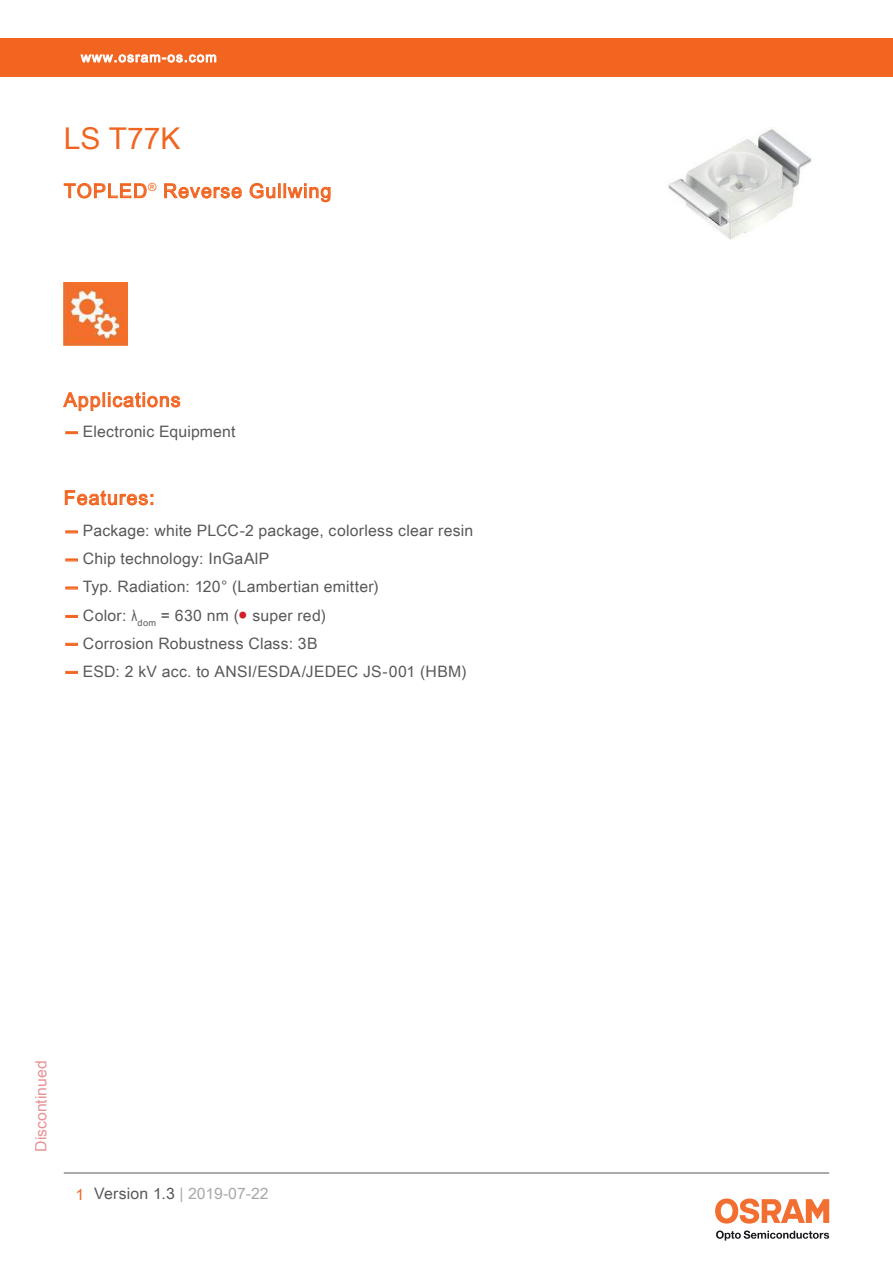
<style>
.page{position:relative;width:893px;height:1263px;background:#fff}
.page>*{position:absolute;margin:0;border:0;box-sizing:border-box;transform-origin:0 0}
.t1{font:30px "Arial Unicode MS";color:#f16521}
.t2{font:19.5px "Arial Unicode MS";letter-spacing:.055em;color:#f16521}
.t3{font:15.75px "Arial Unicode MS";letter-spacing:.015em;color:#57585a}
.t4{font:15.75px "Arial Unicode MS";color:#a7a9ab}
.t5{font:15.75px "Arial Unicode MS";color:#d12229}
.t6{font:13.5px "Arial Unicode MS";letter-spacing:.085em;color:#fff}
.s1{font-family:"Helvetica Neue LT Pro";font-weight:700;color:#f16521}
.s2{font-family:"Arial"}
.s3{color:#d12229}
.s4{color:#f16521}
.s5{color:#57585a}
</style>
<div class="page">
<hr style="left:64px;top:1173px;width:765px;height:1px;background:#57585a">
<svg style="left:716px;top:1230px;width:113px;height:10px"></svg>
<svg style="left:715px;top:1198px;width:114px;height:25px"></svg>
<div style="left:0;top:38px;width:893px;height:39px;background:#f16521"></div>
<svg style="left:80px;top:54px;width:137px;height:9px"></svg>
<svg style="left:63px;top:392px;width:118px;height:19px"></svg>
<img style="left:668px;top:128px;width:144px;height:112px">
<svg style="left:63px;top:183px;width:84px;height:16px"></svg>
<svg style="left:164px;top:183px;width:78px;height:16px"></svg>
<svg style="left:249px;top:183px;width:27px;height:16px"></svg>
<div style="left:278px;top:183px;width:3px;height:15px;border:1px solid #f16521"></div>
<svg style="left:284px;top:183px;width:47px;height:20px"></svg>
<img style="left:64px;top:282px;width:63px;height:64px">
<svg style="left:66px;top:432px;width:11px;height:2px"></svg>
<svg style="left:65px;top:490px;width:88px;height:16px"></svg>
<svg style="left:66px;top:531px;width:11px;height:2px"></svg>
<svg style="left:66px;top:559px;width:11px;height:2px"></svg>
<svg style="left:66px;top:587px;width:11px;height:2px"></svg>
<svg style="left:66px;top:615px;width:11px;height:2px"></svg>
<svg style="left:66px;top:643px;width:11px;height:2px"></svg>
<svg style="left:66px;top:671px;width:11px;height:2px"></svg>
<p class="t6" style="left:81px;top:52px;width:137px">www.osram-os.com</p>
<h1 class="t1" style="left:64px;top:127px;width:118px">LS T77K</h1>
<p class="t2" style="left:64px;top:183px;width:269px">TOPLED<sup>®</sup> Reverse Gullwing</p>
<p class="t2" style="left:64px;top:392px;width:118px">Applications</p>
<p class="t3" style="left:64px;top:426px;width:173px"><span class="s1">—</span> Electronic Equipment</p>
<p class="t2" style="left:64px;top:490px;width:92px">Features:</p>
<p class="t3" style="left:64px;top:525px;width:411px"><span class="s1">—</span> Package: white PLCC-2 package, colorless clear resin</p>
<p class="t3" style="left:64px;top:553px;width:207px"><span class="s1">—</span> Chip technology: InGaAlP</p>
<p class="t3" style="left:64px;top:581px;width:317px"><span class="s1">—</span> Typ. Radiation: 120° (Lambertian emitter)</p>
<p class="t3" style="left:64px;top:609px;width:264px"><span class="s1">—</span> Color: <span class="s2">λ</span><sub>dom</sub> = 630 nm (<span class="s3">●</span> super red)</p>
<p class="t3" style="left:64px;top:637px;width:255px"><span class="s1">—</span> Corrosion Robustness Class: 3B</p>
<p class="t3" style="left:64px;top:665px;width:404px"><span class="s1">—</span> ESD: 2 kV acc. to ANSI/ESDA/JEDEC JS-001 (HBM)</p>
<p class="t5" style="left:32px;top:1152px;width:93px;rotate:-90deg">Discontinued</p>
<p class="t4" style="left:76px;top:1188px;width:194px"><span class="s4">1</span> <span class="s5">Version 1.3</span> | 2019-07-22</p>
</div>
